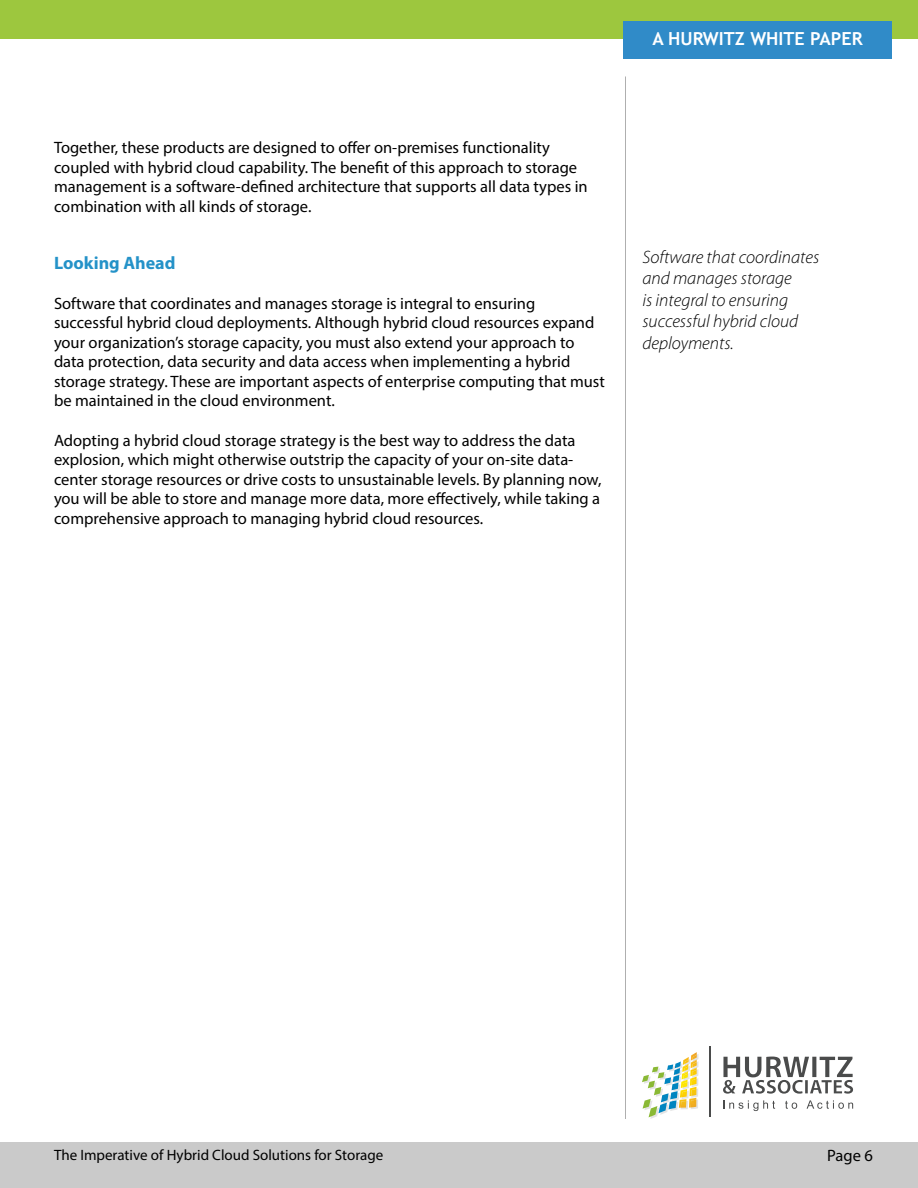
<style>
.page{position:relative;width:918px;height:1188px;background:#fff}
.page>*{position:absolute;margin:0;border:0;box-sizing:border-box;transform-origin:0 0}
.t1{font:italic 300 18px/21.6px "Myriad Pro";color:#000}
.t2{font:700 18px "Trebuchet MS";color:#fff}
.t3{font:700 18px "Myriad Pro";color:#2492c8}
.t4{font:16.5px/19.5px "Myriad Pro";color:#000}
.t5{font:15px "Myriad Pro";color:#000}
</style>
<div class="page">
<div style="left:0;top:0;width:918px;height:39px;background:#9dc73e"></div>
<div style="left:0;top:1143px;width:918px;height:45px;background:#cacaca"></div>
<div style="left:623px;top:21px;width:269px;height:38px;background:#308bc8"></div>
<hr style="left:625px;top:76px;width:1px;height:1043px;background:#afafaf">
<svg style="left:642px;top:1052px;width:57px;height:67px"></svg>
<svg style="left:723px;top:1057px;width:130px;height:37px"></svg>
<svg style="left:723px;top:1100px;width:52px;height:11px"></svg>
<svg style="left:785px;top:1101px;width:12px;height:8px"></svg>
<svg style="left:807px;top:1100px;width:46px;height:9px"></svg>
<hr style="left:710px;top:1047px;width:1px;height:70px;background:#4a4b4b">
<p class="t2" style="left:652px;top:28px;width:212px">A HURWITZ WHITE PAPER</p>
<p class="t4" style="left:54px;top:138px;width:535px">Together, these products are designed to offer on-premises functionality coupled with hybrid cloud capability. The benefit of this approach to storage management is a software-defined architecture that supports all data types in combination with all kinds of storage.</p>
<p class="t3" style="left:54px;top:251px;width:123px">Looking Ahead</p>
<p class="t4" style="left:54px;top:293px;width:552px">Software that coordinates and manages storage is integral to ensuring successful hybrid cloud deployments. Although hybrid cloud resources expand your organization’s storage capacity, you must also extend your approach to data protection, data security and data access when implementing a hybrid storage strategy. These are important aspects of enterprise computing that must be maintained in the cloud environment.</p>
<p class="t4" style="left:54px;top:430px;width:549px">Adopting a hybrid cloud storage strategy is the best way to address the data explosion, which might otherwise outstrip the capacity of your on-site data&shy;center storage resources or drive costs to unsustainable levels. By planning now, you will be able to store and manage more data, more effectively, while taking a comprehensive approach to managing hybrid cloud resources.</p>
<p class="t1" style="left:642px;top:246px;width:178px">Software that coordinates and manages storage<br>is integral to ensuring successful hybrid cloud deployments.</p>
<p class="t5" style="left:54px;top:1146px;width:331px">The Imperative of Hybrid Cloud Solutions for Storage</p>
<p class="t4" style="left:827px;top:1145px;width:47px">Page 6</p>
</div>
